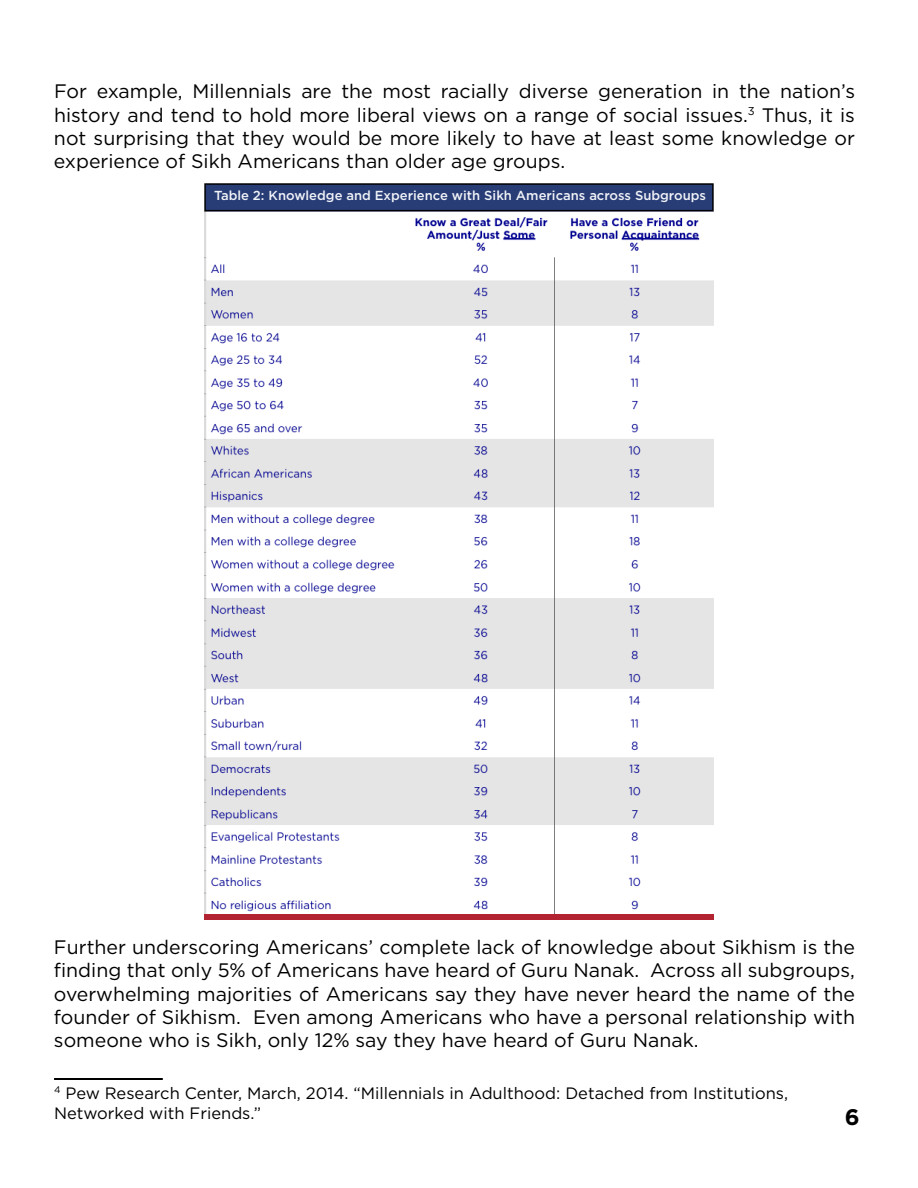
<style>
.page{position:relative;width:918px;height:1188px;background:#fff}
.page>*{position:absolute;margin:0;border:0;box-sizing:border-box;transform-origin:0 0}
.t1{font:700 22.5px "Gotham";color:#000}
.t2{font:19.5px/23.4px "Gotham";color:#000;text-align:justify}
.t3{font:16.5px/19.8px "Gotham";color:#000}
.t4{font:500 13.05px "Gotham";color:#f0f3f7}
</style>
<div class="page">
<img style="left:204px;top:212px;width:510px;height:703px">
<div style="left:54px;top:1078px;width:109px;height:2px;border:2px solid #000"></div>
<div style="left:205px;top:184px;width:508px;height:27px;background:#283c76"></div>
<div style="left:204px;top:183px;width:510px;height:28px;border:2px solid #000"></div>
<div style="left:204px;top:915px;width:510px;height:5px;background:#b12331"></div>
<p class="t2" style="left:54px;top:79px;width:803px">For example, Millennials are the most racially diverse generation in the nation’s history and tend to hold more liberal views on a range of social issues.<sup>3</sup> Thus, it is not surprising that they would be more likely to have at least some knowledge or experience of Sikh Americans than older age groups.</p>
<p class="t4" style="left:214px;top:188px;width:493px">Table 2: Knowledge and Experience with Sikh Americans across Subgroups</p>
<p class="t2" style="left:54px;top:935px;width:803px">Further underscoring Americans’ complete lack of knowledge about Sikhism is the finding that only 5% of Americans have heard of Guru Nanak. Across all subgroups, overwhelming majorities of Americans say they have never heard the name of the founder of Sikhism. Even among Americans who have a personal relationship with someone who is Sikh, only 12% say they have heard of Guru Nanak.</p>
<p class="t3" style="left:54px;top:1083px;width:736px"><sup>4</sup> Pew Research Center, March, 2014. “Millennials in Adulthood: Detached from Institutions,<br>Networked with Friends.”</p>
<p class="t1" style="left:845px;top:1104px;width:16px">6</p>
</div>
